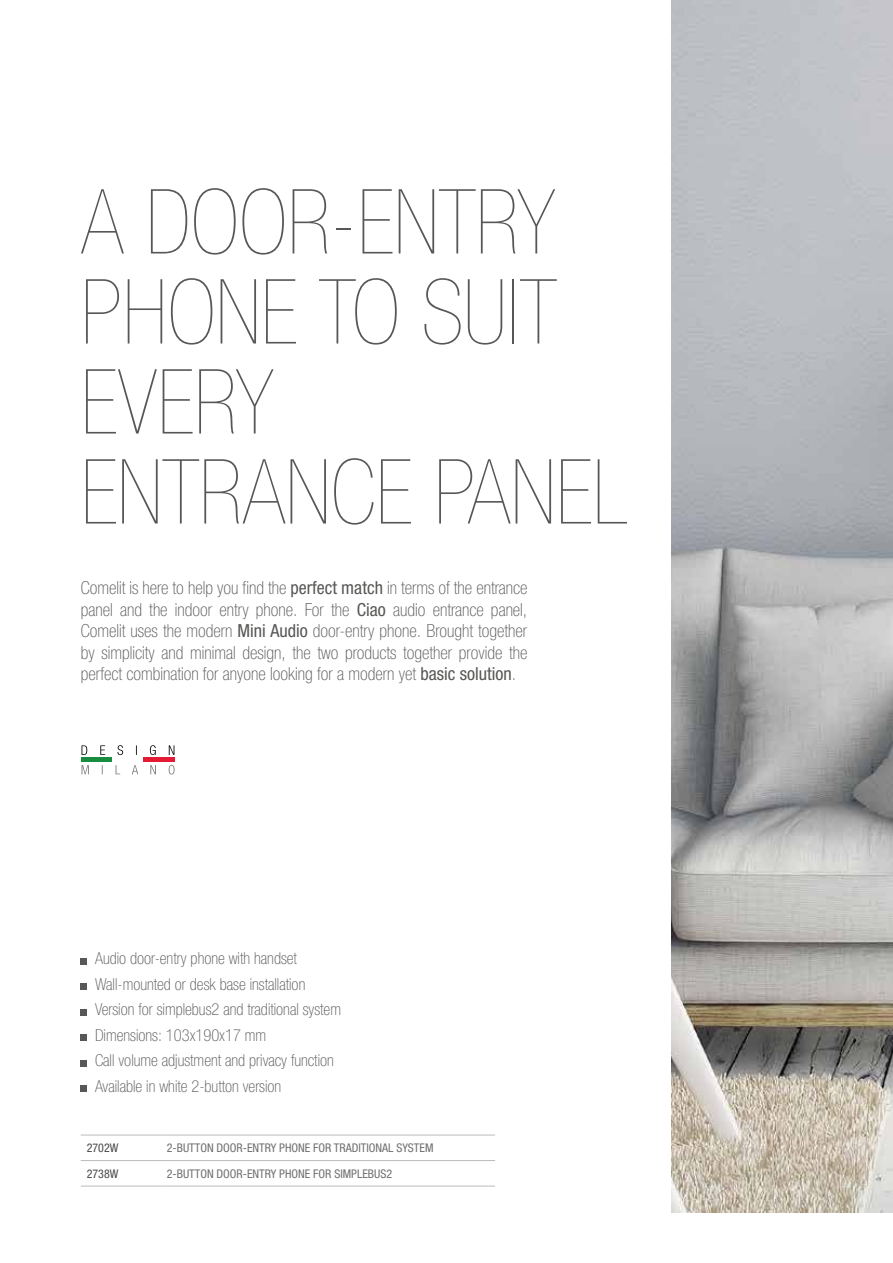
<style>
.page{position:relative;width:893px;height:1263px;background:#fff}
.page>*{position:absolute;margin:0;border:0;box-sizing:border-box;transform-origin:0 0}
.t1{font:200 condensed 90px/90px "Helvetica Neue LTW1 G";color:#575756}
.t2{font:100 condensed 18px/21.6px "Helvetica Neue LTW1 G";color:#575756;text-align:justify}
.t3{font:100 condensed 16.5px/25.5px "Helvetica Neue LTW1 G";color:#575756}
.t4{font:condensed 12px "Helvetica Neue LTW1 G";color:#706f6f}
.t5{font:condensed 12px "Helvetica Neue LTW1 G";color:#4a4a49}
.s1{font-weight:400}
</style>
<div class="page">
<img style="left:672px;top:0;width:221px;height:1212px">
<svg style="left:81px;top:958px;width:6px;height:6px"></svg>
<div style="left:81px;top:983px;width:6px;height:7px;background:#575756"></div>
<svg style="left:81px;top:1009px;width:6px;height:6px"></svg>
<div style="left:81px;top:1034px;width:6px;height:7px;background:#575756"></div>
<svg style="left:81px;top:1060px;width:6px;height:6px"></svg>
<div style="left:81px;top:1085px;width:6px;height:7px;background:#575756"></div>
<hr style="left:81px;top:1135px;width:80px;height:1px;background:#bcbcbc">
<hr style="left:161px;top:1135px;width:334px;height:1px;background:#bcbcbc">
<hr style="left:81px;top:1160px;width:80px;height:1px;background:#bcbcbc">
<hr style="left:161px;top:1160px;width:334px;height:1px;background:#bcbcbc">
<hr style="left:81px;top:1186px;width:80px;height:1px;background:#bcbcbc">
<hr style="left:161px;top:1186px;width:334px;height:1px;background:#bcbcbc">
<hr style="left:81px;top:758px;width:31px;height:4px;background:#188d40">
<hr style="left:144px;top:758px;width:31px;height:4px;background:#e51a35">
<svg style="left:82px;top:745px;width:92px;height:10px"></svg>
<svg style="left:82px;top:765px;width:93px;height:9px"></svg>
<h1 class="t1" style="left:81px;top:177px;width:550px">A DOOR-ENTRY<br>PHONE TO SUIT<br>EVERY<br>ENTRANCE PANEL</h1>
<p class="t2" style="left:81px;top:577px;width:448px">Comelit is here to help you find the <span class="s1">perfect match</span> in terms of the entrance panel and the indoor entry phone. For the <span class="s1">Ciao</span> audio entrance panel, Comelit uses the modern <span class="s1">Mini Audio</span> door-entry phone. Brought together by simplicity and minimal design, the two products together provide the perfect combination for anyone looking for a modern yet <span class="s1">basic solution</span>.</p>
<p class="t3" style="left:95px;top:946px;width:247px">Audio door-entry phone with handset Wall-mounted or desk base installation Version for simplebus2 and traditional system Dimensions: 103x190x17 mm<br>Call volume adjustment and privacy function Available in white 2-button version</p>
<p class="t5" style="left:87px;top:1141px;width:33px">2702W</p>
<p class="t4" style="left:167px;top:1141px;width:268px">2-BUTTON DOOR-ENTRY PHONE FOR TRADITIONAL SYSTEM</p>
<p class="t5" style="left:87px;top:1166px;width:33px">2738W</p>
<p class="t4" style="left:167px;top:1166px;width:227px">2-BUTTON DOOR-ENTRY PHONE FOR SIMPLEBUS2</p>
</div>
